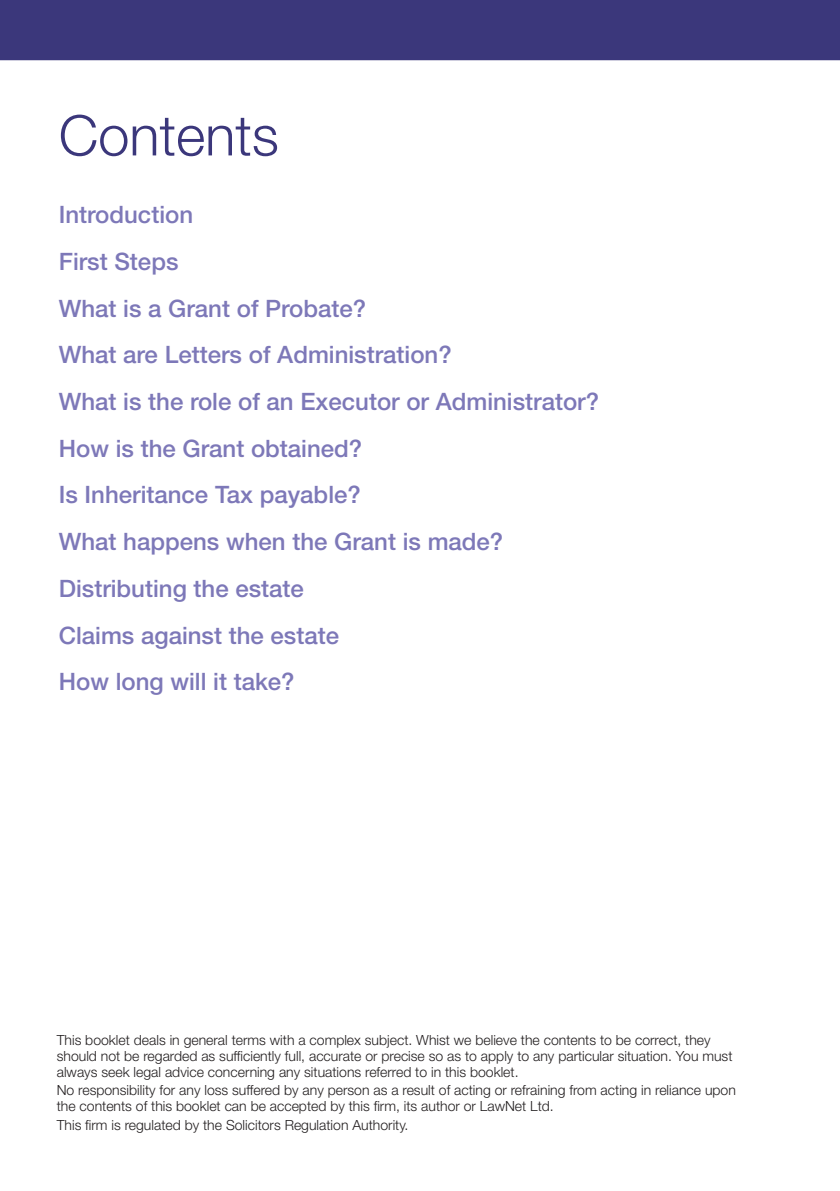
<style>
.page{position:relative;width:840px;height:1191px;background:#fff}
.page>*{position:absolute;margin:0;border:0;box-sizing:border-box;transform-origin:0 0}
.t1{font:300 56px "Helvetica Neue LT Pro";color:#3b377b}
.t2{font:500 24px/46.6px "Helvetica Neue LT Pro";color:#7d78b8}
.t3{font:300 14px/16px "Helvetica Neue LT Pro";color:#231f20}
</style>
<div class="page">
<div style="left:0;top:0;width:839px;height:61px;background:#3b377b"></div>
<h1 class="t1" style="left:59px;top:115px;width:221px">Contents</h1>
<p class="t2" style="left:59px;top:194px;width:541px">Introduction<br>First Steps<br>What is a Grant of Probate?<br>What are Letters of Administration?<br>What is the role of an Executor or Administrator?<br>How is the Grant obtained?<br>Is Inheritance Tax payable?<br>What happens when the Grant is made?<br>Distributing the estate<br>Claims against the estate<br>How long will it take?</p>
<p class="t3" style="left:57px;top:1033px;width:677px">This booklet deals in general terms with a complex subject. Whist we believe the contents to be correct, they should not be regarded as sufficiently full, accurate or precise so as to apply to any particular situation. You must always seek legal advice concerning any situations referred to in this booklet.</p>
<p class="t3" style="left:57px;top:1083px;width:680px">No responsibility for any loss suffered by any person as a result of acting or refraining from acting in reliance upon the contents of this booklet can be accepted by this firm, its author or LawNet Ltd.</p>
<p class="t3" style="left:57px;top:1118px;width:353px">This firm is regulated by the Solicitors Regulation Authority.</p>
</div>
